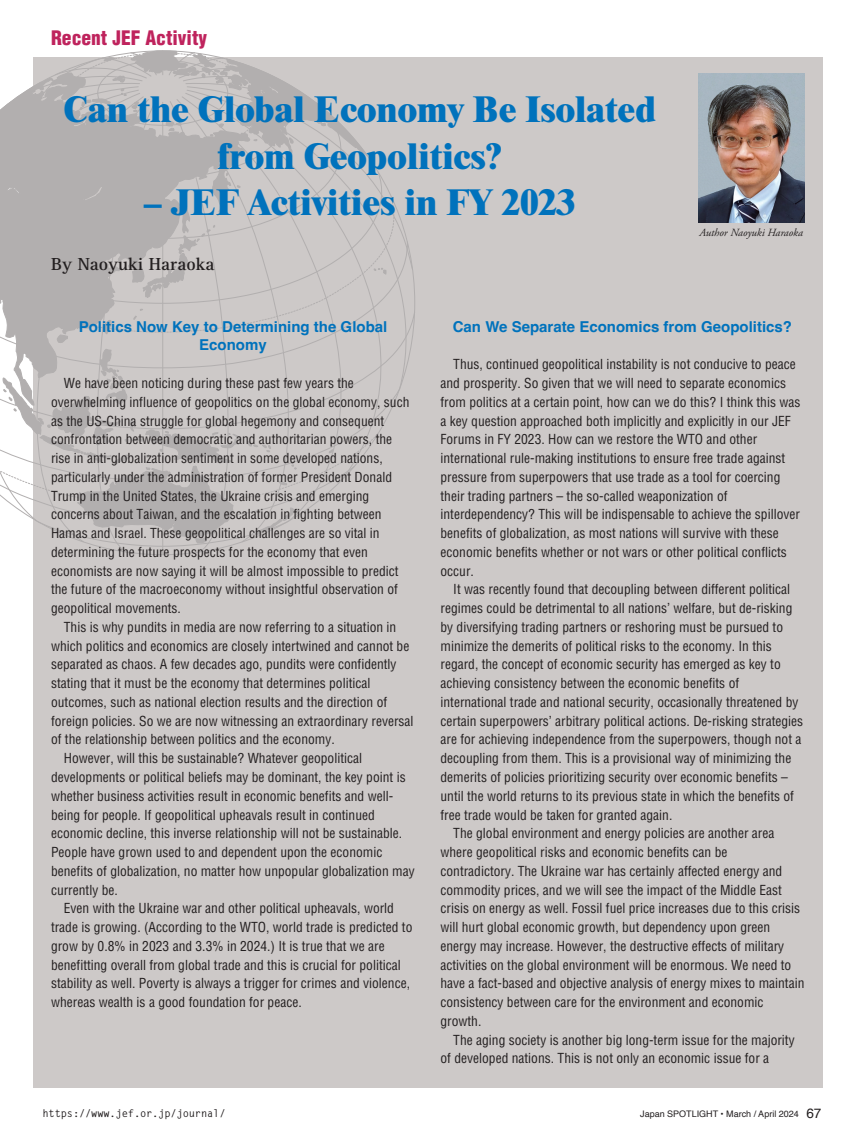
<style>
.page{position:relative;width:864px;height:1136px;background:#fff}
.page>*{position:absolute;margin:0;border:0;box-sizing:border-box;transform-origin:0 0}
.t1{font:800 36px/46.5px "Times";color:#0072bc;text-align:center}
.t2{font:900 condensed 19.5px "Helvetica";color:#bf235d}
.t3{font:700 18px "Rotis Serif";color:#231f20}
.t4{font:700 15px/18.8px "Helvetica";color:#0072bc;text-align:center}
.t5{font:condensed 13.5px/18.8px "Helvetica";color:#231f20}
.t6{font:italic 10.95px "Adobe Garamond Pro";color:#231f20}
.t7{font:700 10.5px "Letter Gothic Std";letter-spacing:-.02em;color:#231f20}
.t8{font:9px "Helvetica";color:#231f20}
.s1{font-size:13.5px}
</style>
<div class="page">
<div style="left:33px;top:57px;width:789px;height:1030px;background:#cdc9c8"></div>
<svg style="left:0;top:50px;width:415px;height:505px"></svg>
<img style="left:698px;top:73px;width:106px;height:149px">
<h2 class="t2" style="left:51px;top:25px;width:157px">Recent JEF Activity</h2>
<h1 class="t1" style="left:63px;top:85px;width:593px">Can the Global Economy Be Isolated from Geopolitics?</h1>
<h1 class="t1" style="left:144px;top:179px;width:433px">– JEF Activities in FY 2023</h1>
<h3 class="t3" style="left:51px;top:253px;width:165px">By Naoyuki Haraoka</h3>
<p class="t6" style="left:699px;top:225px;width:105px">Author Naoyuki Haraoka</p>
<p class="t4" style="left:79px;top:319px;width:310px">Politics Now Key to Determining the Global<br>Economy</p>
<p class="t5" style="left:51px;top:373px;width:360px;text-indent:13px">We have been noticing during these past few years the overwhelming influence of geopolitics on the global economy, such as the US-China struggle for global hegemony and consequent confrontation between democratic and authoritarian powers, the rise in anti-globalization sentiment in some developed nations, particularly under the administration of former President Donald Trump in the United States, the Ukraine crisis and emerging concerns about Taiwan, and the escalation in fighting between Hamas and Israel. These geopolitical challenges are so vital in determining the future prospects for the economy that even economists are now saying it will be almost impossible to predict the future of the macroeconomy without insightful observation of geopolitical movements.</p>
<p class="t5" style="left:64px;top:617px;width:334px">This is why pundits in media are now referring to a situation in</p>
<p class="t5" style="left:51px;top:636px;width:359px">which politics and economics are closely intertwined and cannot be</p>
<p class="t5" style="left:51px;top:655px;width:347px">separated as chaos. A few decades ago, pundits were confidently</p>
<p class="t5" style="left:51px;top:673px;width:321px">stating that it must be the economy that determines political</p>
<p class="t5" style="left:51px;top:692px;width:337px">outcomes, such as national election results and the direction of</p>
<p class="t5" style="left:51px;top:711px;width:364px">foreign policies. So we are now witnessing an extraordinary reversal</p>
<p class="t5" style="left:51px;top:730px;width:285px">of the relationship between politics and the economy.</p>
<p class="t5" style="left:64px;top:748px;width:299px">However, will this be sustainable? Whatever geopolitical</p>
<p class="t5" style="left:51px;top:767px;width:356px">developments or political beliefs may be dominant, the key point is</p>
<p class="t5" style="left:51px;top:786px;width:343px">whether business activities result in economic benefits and well-</p>
<p class="t5" style="left:51px;top:805px;width:325px">being for people. If geopolitical upheavals result in continued</p>
<p class="t5" style="left:51px;top:823px;width:352px">economic decline, this inverse relationship will not be sustainable.</p>
<p class="t5" style="left:51px;top:842px;width:333px">People have grown used to and dependent upon the economic</p>
<p class="t5" style="left:51px;top:861px;width:365px">benefits of globalization, no matter how unpopular globalization may</p>
<p class="t5" style="left:51px;top:880px;width:68px">currently be.</p>
<p class="t5" style="left:64px;top:898px;width:331px">Even with the Ukraine war and other political upheavals, world</p>
<p class="t5" style="left:51px;top:917px;width:363px">trade is growing. (According to the WTO, world trade is predicted to</p>
<p class="t5" style="left:51px;top:936px;width:335px">grow by 0.8% in 2023 and 3.3% in 2024.) It is true that we are</p>
<p class="t5" style="left:51px;top:955px;width:351px">benefitting overall from global trade and this is crucial for political</p>
<p class="t5" style="left:51px;top:973px;width:360px">stability as well. Poverty is always a trigger for crimes and violence,</p>
<p class="t5" style="left:51px;top:992px;width:252px">whereas wealth is a good foundation for peace.</p>
<p class="t4" style="left:452px;top:319px;width:340px">Can We Separate Economics from Geopolitics?</p>
<p class="t5" style="left:440px;top:355px;width:361px;text-indent:13px">Thus, continued geopolitical instability is not conducive to peace and prosperity. So given that we will need to separate economics from politics at a certain point, how can we do this? I think this was a key question approached both implicitly and explicitly in our JEF Forums in FY 2023. How can we restore the WTO and other international rule-making institutions to ensure free trade against pressure from superpowers that use trade as a tool for coercing their trading partners – the so-called weaponization of interdependency? This will be indispensable to achieve the spillover benefits of globalization, as most nations will survive with these economic benefits whether or not wars or other political conflicts occur.</p>
<p class="t5" style="left:453px;top:580px;width:338px">It was recently found that decoupling between different political</p>
<p class="t5" style="left:440px;top:598px;width:353px">regimes could be detrimental to all nations’ welfare, but de-risking</p>
<p class="t5" style="left:440px;top:617px;width:344px">by diversifying trading partners or reshoring must be pursued to</p>
<p class="t5" style="left:440px;top:636px;width:333px">minimize the demerits of political risks to the economy. In this</p>
<p class="t5" style="left:440px;top:655px;width:341px">regard, the concept of economic security has emerged as key to</p>
<p class="t5" style="left:440px;top:673px;width:300px">achieving consistency between the economic benefits of</p>
<p class="t5" style="left:440px;top:692px;width:359px">international trade and national security, occasionally threatened by</p>
<p class="t5" style="left:440px;top:711px;width:364px">certain superpowers’ arbitrary political actions. De-risking strategies</p>
<p class="t5" style="left:440px;top:730px;width:362px">are for achieving independence from the superpowers, though not a</p>
<p class="t5" style="left:440px;top:748px;width:352px">decoupling from them. This is a provisional way of minimizing the</p>
<p class="t5" style="left:440px;top:767px;width:349px">demerits of policies prioritizing security over economic benefits –</p>
<p class="t5" style="left:440px;top:786px;width:355px">until the world returns to its previous state in which the benefits of</p>
<p class="t5" style="left:440px;top:805px;width:233px">free trade would be taken for granted again.</p>
<p class="t5" style="left:453px;top:823px;width:322px">The global environment and energy policies are another area</p>
<p class="t5" style="left:440px;top:842px;width:288px">where geopolitical risks and economic benefits can be</p>
<p class="t5" style="left:440px;top:861px;width:343px">contradictory. The Ukraine war has certainly affected energy and</p>
<p class="t5" style="left:440px;top:880px;width:343px">commodity prices, and we will see the impact of the Middle East</p>
<p class="t5" style="left:440px;top:898px;width:361px">crisis on energy as well. Fossil fuel price increases due to this crisis</p>
<p class="t5" style="left:440px;top:917px;width:331px">will hurt global economic growth, but dependency upon green</p>
<p class="t5" style="left:440px;top:936px;width:345px">energy may increase. However, the destructive effects of military</p>
<p class="t5" style="left:440px;top:955px;width:352px">activities on the global environment will be enormous. We need to</p>
<p class="t5" style="left:440px;top:973px;width:365px">have a fact-based and objective analysis of energy mixes to maintain</p>
<p class="t5" style="left:440px;top:992px;width:324px">consistency between care for the environment and economic</p>
<p class="t5" style="left:440px;top:1011px;width:42px">growth.</p>
<p class="t5" style="left:453px;top:1030px;width:343px">The aging society is another big long-term issue for the majority</p>
<p class="t5" style="left:440px;top:1048px;width:330px">of developed nations. This is not only an economic issue for a</p>
<p class="t7" style="left:43px;top:1106px;width:184px">https://www.jef.or.jp/journal/</p>
<p class="t8" style="left:640px;top:1106px;width:183px">Japan SPOTLIGHT • March / April 2024 <span class="s1">67</span></p>
</div>
